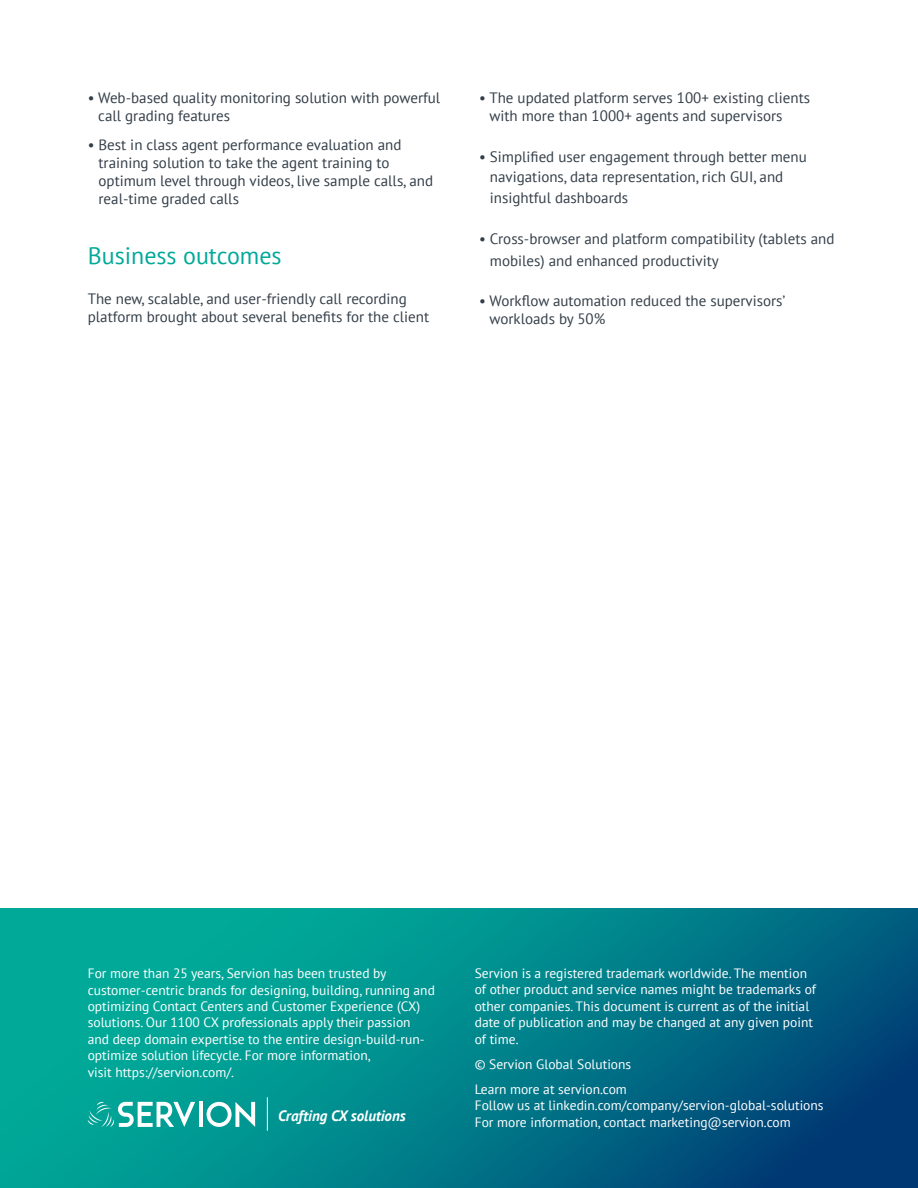
<style>
.page{position:relative;width:918px;height:1188px;background:#fff}
.page>*{position:absolute;margin:0;border:0;box-sizing:border-box;transform-origin:0 0}
.Body_Copy{font:24px "PT Sans";color:#00a998}
.Body_Copy-2{font:15px/18px "PT Sans";color:#333e48}
.Body_Copy-3{font:15px/18px "PT Sans";color:#323d47}
.t1{font:italic 700 15px "PT Sans";color:#fff}
.t2{font:13.5px/16.5px "PT Sans";color:#fff}
.s1{color:#323d47}
</style>
<div class="page">
<svg style="left:0;top:909px;width:918px;height:279px;background:#00808a"></svg>
<svg style="left:207px;top:1102px;width:48px;height:25px"></svg>
<hr style="left:199px;top:1102px;width:4px;height:25px;background:#fff">
<svg style="left:88px;top:1102px;width:107px;height:25px"></svg>
<hr style="left:267px;top:1097px;width:1px;height:34px;background:#fff">
<p class="Body_Copy-3" style="left:98px;top:88px;width:344px;text-indent:-10px">• Web-based quality monitoring solution with powerful call grading features</p>
<p class="Body_Copy-3" style="left:99px;top:135px;width:336px;text-indent:-11px">• Best in class agent performance evaluation and training solution to take the agent training to optimum level through videos, live sample calls, and real-time graded calls</p>
<p class="Body_Copy" style="left:88px;top:241px;width:196px">Business outcomes</p>
<p class="Body_Copy-2" style="left:88px;top:289px;width:321px">The new, scalable, and user-friendly call recording</p>
<p class="Body_Copy-2" style="left:88px;top:307px;width:343px">platform brought about several benefits for the client</p>
<p class="Body_Copy-2" style="left:489px;top:88px;width:322px;text-indent:-10px"><span class="s1">•</span> The updated platform serves 100+ existing clients with more than 1000+ agents and supervisors</p>
<p class="Body_Copy-2" style="left:490px;top:147px;width:319px;line-height:19.5px;text-indent:-11px"><span class="s1">•</span> Simplified user engagement through better menu navigations, data representation, rich GUI, and</p>
<p class="Body_Copy-2" style="left:490px;top:189px;width:140px">insightful dashboards</p>
<p class="Body_Copy-2" style="left:490px;top:228px;width:346px;line-height:21.6px;text-indent:-11px"><span class="s1">•</span> Cross-browser and platform compatibility (tablets and mobiles) and enhanced productivity</p>
<p class="Body_Copy-2" style="left:490px;top:291px;width:297px;text-indent:-10px"><span class="s1">•</span> Workflow automation reduced the supervisors’ workloads by 50%</p>
<p class="t2" style="left:88px;top:965px;width:349px">For more than 25 years, Servion has been trusted by customer-centric brands for designing, building, running and optimizing Contact Centers and Customer Experience (CX) solutions. Our 1100 CX professionals apply their passion and deep domain expertise to the entire design-build-run&shy;optimize solution lifecycle. For more information,<br>visit https://servion.com/.</p>
<p class="t2" style="left:475px;top:965px;width:343px">Servion is a registered trademark worldwide. The mention of other product and service names might be trademarks of other companies. This document is current as of the initial date of publication and may be changed at any given point of time.</p>
<p class="t2" style="left:475px;top:1051px;width:158px;line-height:25px">© Servion Global Solutions<br>Learn more at servion.com</p>
<p class="t2" style="left:475px;top:1097px;width:350px">Follow us at linkedin.com/company/servion-global-solutions<br>For more information, contact marketing@servion.com</p>
<p class="t1" style="left:278px;top:1106px;width:129px">Crafting CX solutions</p>
</div>
